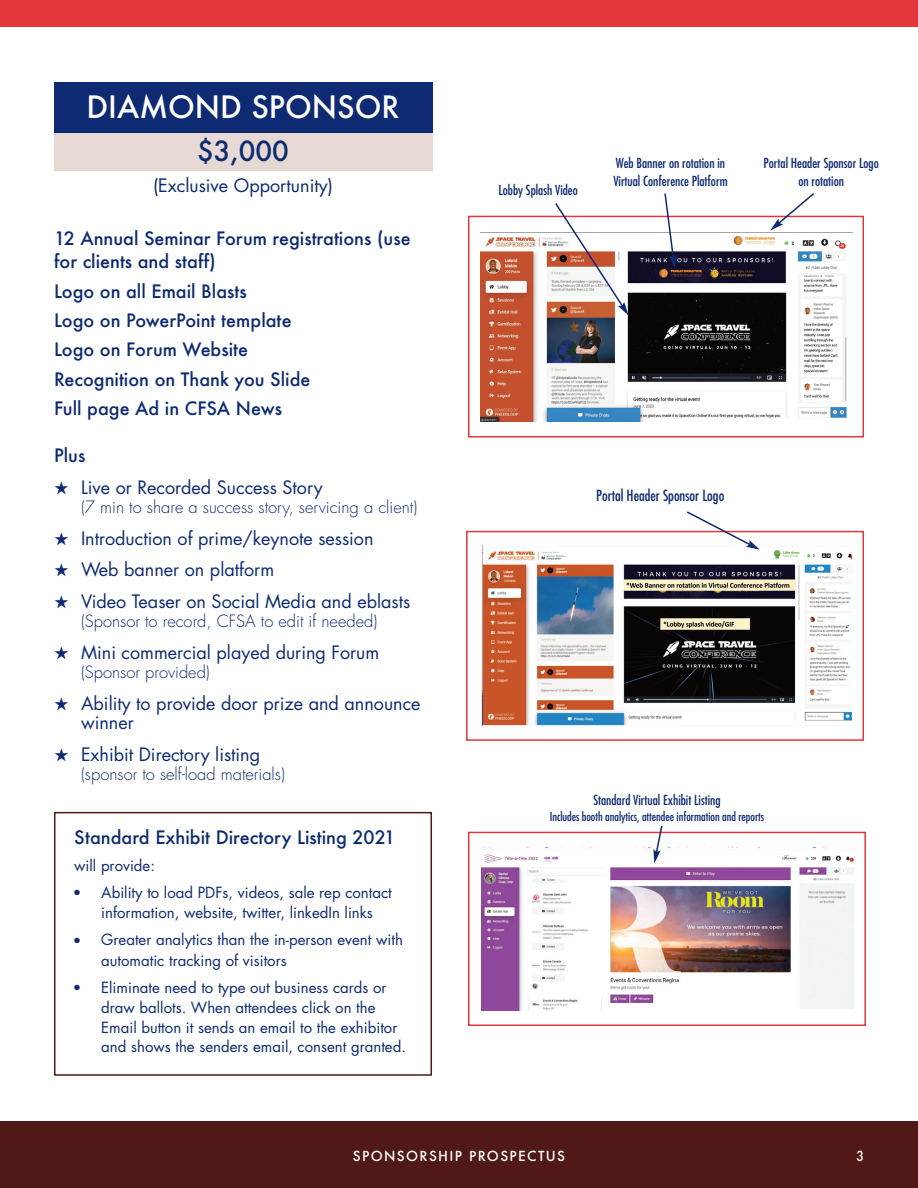
<style>
.page{position:relative;width:918px;height:1188px;background:#fff}
.page>*{position:absolute;margin:0;border:0;box-sizing:border-box;transform-origin:0 0}
.t1{font:500 30px "Futura";color:#fff}
.t2{font:500 27px "Futura";color:#0e2a72}
.t3{font:18px/19.5px "Futura";color:#0e2a72}
.t4{font:500 18px/23.4px "Futura";color:#0e2a72}
.t5{font:300 16.5px "Futura";color:#0e2a72}
.t6{font:15px/20px "Futura";color:#0e2a72}
.t7{font:condensed 15px "Futura";color:#0e2a72}
.t8{font:condensed 13.5px/17.4px "Futura";color:#0e2a72;text-align:center}
.t9{font:500 13.5px "Futura";letter-spacing:.1em;color:#fff}
.t10{font:500 13.5px "Futura";letter-spacing:.1em;color:#fff;scale:.9 1}
.t11{font:condensed 12px "Futura";color:#0e2a72}
</style>
<div class="page">
<div style="left:54px;top:83px;width:378px;height:50px;background:#0e2a72"></div>
<div style="left:54px;top:133px;width:378px;height:38px;background:#e6d9d4"></div>
<div style="left:0;top:1121px;width:918px;height:67px;background:#501917"></div>
<div style="left:0;top:0;width:918px;height:27px;background:#e1373d"></div>
<img style="left:480px;top:232px;width:372px;height:189px">
<div style="left:468px;top:216px;width:396px;height:222px;border:2px solid #e1373d"></div>
<svg style="left:554px;top:203px;width:75px;height:112px"></svg>
<svg style="left:663px;top:193px;width:14px;height:76px"></svg>
<svg style="left:770px;top:193px;width:46px;height:37px"></svg>
<img style="left:481px;top:545px;width:371px;height:181px">
<div style="left:466px;top:531px;width:398px;height:210px;border:2px solid #e1373d"></div>
<svg style="left:685px;top:511px;width:75px;height:39px"></svg>
<div style="left:54px;top:812px;width:378px;height:264px;border:2px solid #501917"></div>
<img style="left:481px;top:848px;width:373px;height:162px">
<div style="left:468px;top:832px;width:398px;height:194px;border:2px solid #e1373d"></div>
<svg style="left:653px;top:826px;width:10px;height:37px"></svg>
<p class="t1" style="left:86px;top:87px;width:315px">DIAMOND SPONSOR</p>
<p class="t2" style="left:197px;top:133px;width:93px">$3,000</p>
<p class="t3" style="left:153px;top:177px;width:181px">(Exclusive Opportunity)</p>
<p class="t4" style="left:54px;top:226px;width:358px">12 Annual Seminar Forum registrations (use for clients and staff)</p>
<p class="t4" style="left:54px;top:279px;width:194px">Logo on all Email Blasts</p>
<p class="t4" style="left:54px;top:308px;width:239px">Logo on PowerPoint template</p>
<p class="t4" style="left:54px;top:338px;width:196px">Logo on Forum Website</p>
<p class="t4" style="left:54px;top:367px;width:258px">Recognition on Thank you Slide</p>
<p class="t4" style="left:54px;top:397px;width:230px">Full page Ad in CFSA News</p>
<p class="t4" style="left:54px;top:443px;width:33px">Plus</p>
<p class="t3" style="left:54px;top:479px;width:270px">★ Live or Recorded Success Story</p>
<p class="t5" style="left:81px;top:499px;width:338px">(7 min to share a success story, servicing a client)</p>
<p class="t3" style="left:54px;top:530px;width:321px">★ Introduction of prime/keynote session</p>
<p class="t3" style="left:54px;top:561px;width:222px">★ Web banner on platform</p>
<p class="t3" style="left:54px;top:593px;width:358px">★ Video Teaser on Social Media and eblasts</p>
<p class="t5" style="left:81px;top:613px;width:298px">(Sponsor to record, CFSA to edit if needed)</p>
<p class="t3" style="left:54px;top:644px;width:327px">★ Mini commercial played during Forum</p>
<p class="t5" style="left:81px;top:664px;width:130px">(Sponsor provided)</p>
<p class="t3" style="left:81px;top:695px;width:341px;text-indent:-27px">★ Ability to provide door prize and announce winner</p>
<p class="t3" style="left:54px;top:746px;width:208px">★ Exhibit Directory listing</p>
<p class="t5" style="left:81px;top:766px;width:206px">(sponsor to self-load materials)</p>
<p class="t4" style="left:74px;top:825px;width:323px">Standard Exhibit Directory Listing 2021</p>
<p class="t6" style="left:74px;top:857px;width:82px">will provide:</p>
<p class="t6" style="left:74px;top:883px;width:319px;line-height:20.4px;text-align:center">● Ability to load PDFs, videos, sale rep contact information, website, twitter, linkedIn links</p>
<p class="t6" style="left:101px;top:931px;width:303px;line-height:20.4px;text-indent:-27px">● Greater analytics than the in-person event with automatic tracking of visitors</p>
<p class="t6" style="left:101px;top:978px;width:306px;text-indent:-27px">● Eliminate need to type out business cards or draw ballots. When attendees click on the Email button it sends an email to the exhibitor and shows the senders email, consent granted.</p>
<p class="t8" style="left:498px;top:182px;width:81px">Lobby Splash Video</p>
<p class="t8" style="left:616px;top:155px;width:111px">Web Banner on rotation in</p>
<p class="t8" style="left:613px;top:173px;width:116px">Virtual Conference Platform</p>
<p class="t8" style="left:764px;top:155px;width:117px">Portal Header Sponsor Logo on rotation</p>
<p class="t7" style="left:596px;top:489px;width:129px">Portal Header Sponsor Logo</p>
<p class="t8" style="left:593px;top:792px;width:129px">Standard Virtual Exhibit Listing</p>
<p class="t11" style="left:550px;top:811px;width:216px">Includes booth analytics, attendee information and reports</p>
<p class="t9" style="left:353px;top:1147px;width:214px">SPONSORSHIP PROSPECTUS</p>
<p class="t10" style="left:857px;top:1147px;width:10px">3</p>
</div>
